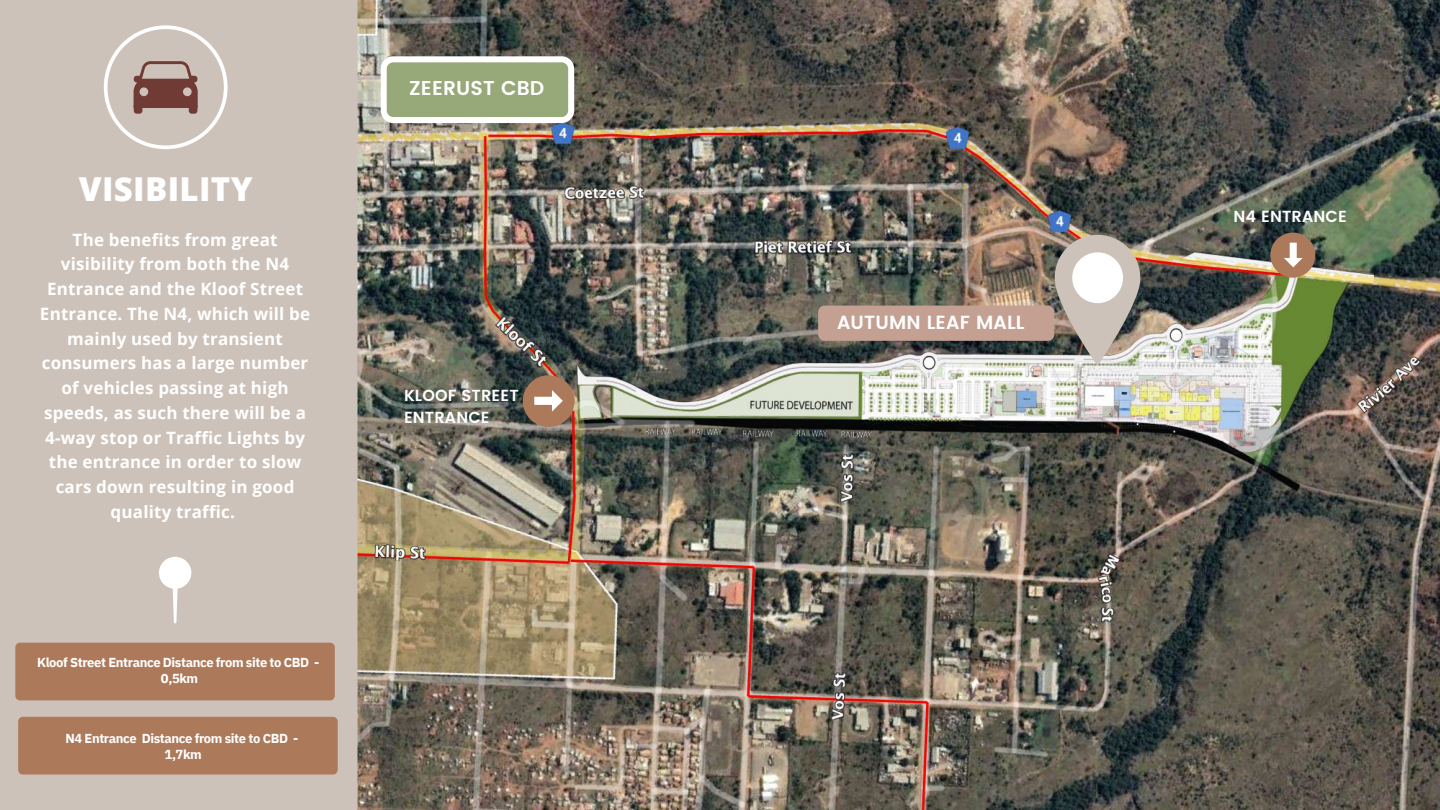
<style>
.page{position:relative;width:1440px;height:810px;background:#fff}
.page>*{position:absolute;margin:0;border:0;box-sizing:border-box;transform-origin:0 0}
.t1{font:800 33px "Open Sans";letter-spacing:.01em;color:#fff}
.t2{font:600 20px "Poppins";letter-spacing:.01em;color:#fff}
.t3{font:600 19px "Poppins";letter-spacing:.01em;color:#fff}
.t4{font:700 17px/24.8px "Open Sans";letter-spacing:.01em;color:#fff;text-align:center}
.t5{font:600 16px/21.8px "Poppins";letter-spacing:.01em;color:#fff}
.t6{font:700 13px/16.5px "IBM Plex Sans";letter-spacing:-.03em;color:#fff;text-align:center}
</style>
<div class="page">
<img style="left:358px;top:0;width:1082px;height:810px">
<div style="left:0;top:0;width:358px;height:810px;background:#cdc2b9"></div>
<svg style="left:104px;top:25px;width:124px;height:124px;background:#c5b5ad"></svg>
<img style="left:1055px;top:235px;width:85px;height:131px">
<div style="left:1072px;top:252px;width:51px;height:51px;background:#fff;border-radius:50%"></div>
<div style="left:818px;top:306px;width:236px;height:35px;background:#c4a092;border-radius:6px"></div>
<div style="left:15px;top:643px;width:320px;height:57px;background:#ad795b;border-radius:5px"></div>
<div style="left:1270px;top:233px;width:45px;height:45px;background:#ad795b;border-radius:50%"></div>
<svg style="left:1284px;top:243px;width:19px;height:24px"></svg>
<div style="left:523px;top:375px;width:52px;height:52px;background:#ad795b;border-radius:50%"></div>
<svg style="left:534px;top:390px;width:29px;height:22px"></svg>
<div style="left:18px;top:717px;width:320px;height:58px;background:#ad795b;border-radius:5px"></div>
<svg style="left:159px;top:557px;width:32px;height:66px"></svg>
<svg style="left:381px;top:56px;width:193px;height:67px"></svg>
<h1 class="t1" style="left:79px;top:166px;width:175px">VISIBILITY</h1>
<p class="t4" style="left:40px;top:227px;width:272px">The benefits from great visibility from both the N4<br>Entrance and the Kloof Street<br>Entrance. The N4, which will be mainly used by transient consumers has a large number of vehicles passing at high speeds, as such there will be a<br>4-way stop or Traffic Lights by the entrance in order to slow cars down resulting in good quality traffic.</p>
<p class="t6" style="left:37px;top:654px;width:284px">Kloof Street Entrance Distance from site to CBD -<br>0,5km</p>
<p class="t6" style="left:65px;top:730px;width:234px">N4 Entrance Distance from site to CBD -<br>1,7km</p>
<p class="t2" style="left:409px;top:77px;width:137px">ZEERUST CBD</p>
<p class="t5" style="left:404px;top:384px;width:116px">KLOOF STREET<br>ENTRANCE</p>
<p class="t3" style="left:837px;top:311px;width:189px">AUTUMN LEAF MALL</p>
<p class="t5" style="left:1233px;top:205px;width:115px">N4 ENTRANCE</p>
</div>
